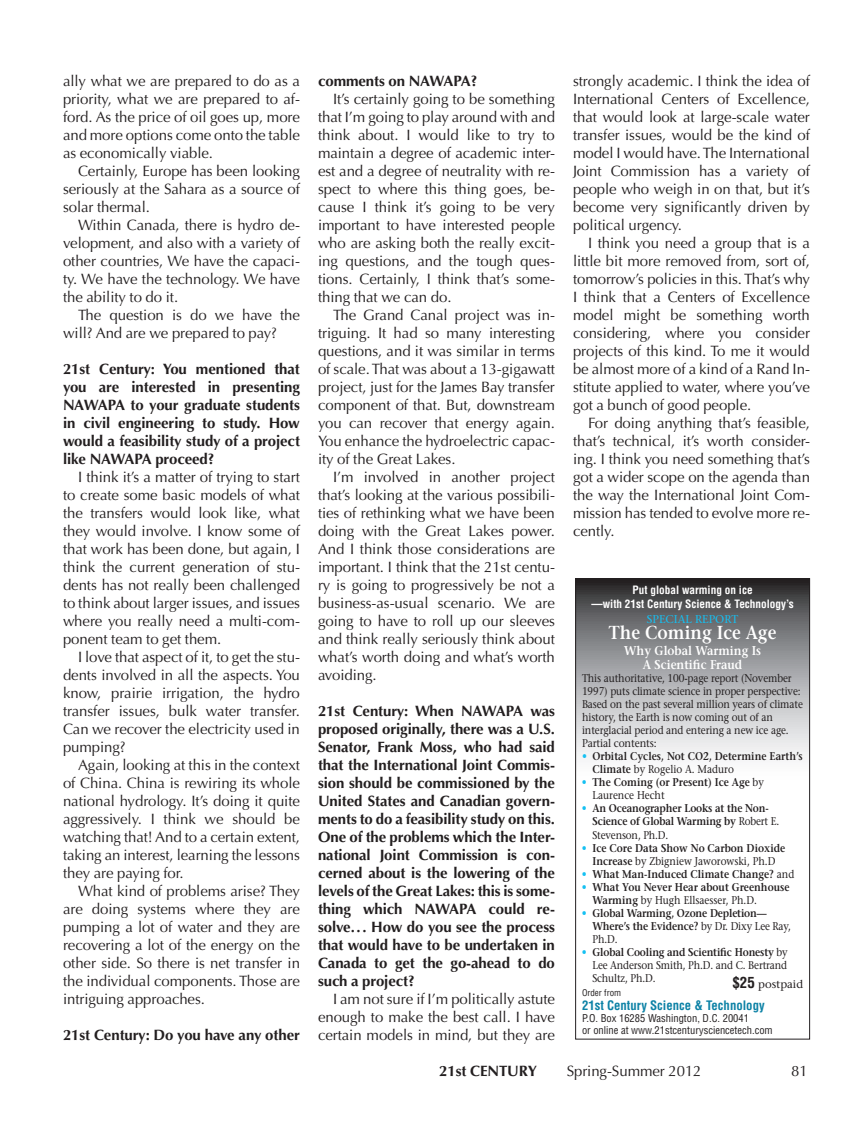
<style>
.page{position:relative;width:864px;height:1134px;background:#fff}
.page>*{position:absolute;margin:0;border:0;box-sizing:border-box;transform-origin:0 0}
.TOC_NewsTitl{font:600 18.75px "Stone Serif";color:#fff;scale:.9 1}
.Text{font:15px/18px "Optima";letter-spacing:-.005em;color:#231f20;text-align:justify}
.Interview-er{font:700 15px/18px "Optima";letter-spacing:-.005em;color:#231f20;text-align:justify}
.TOC_NewsTitl-2{font:600 12.75px/14.2px "Stone Serif";color:#fff;text-align:center;scale:.9 1}
.TOC_NewsTitl-3{font:700 condensed 12.75px "Helvetica";color:#0d82a6}
.TOC_NewsTitl-4{font:600 11.25px/13px "Stone Serif";color:#231f20;scale:.88 1}
.TOC_NewsTitl-5{font:11.25px/13px "Stone Serif";letter-spacing:-.01em;color:#231f20;scale:.88 1}
.TOC_NewsTitl-6{font:700 condensed 11.25px "Helvetica";color:#fff}
.TOC_NewsTitl-7{font:11.25px "Stone Serif";letter-spacing:-.01em;color:#231f20;scale:.9 1}
.TOC_NewsTitl-8{font:11.25px "Stone Serif";color:#15c0f2}
.TOC_NewsTitl-9{font:11.25px "Stone Serif";letter-spacing:-.01em;color:#231f20}
.TOC_NewsTitl-10{font:condensed 10.5px "Helvetica";color:#231f20}
.TOC_NewsTitl-11{font:condensed 9px "Helvetica";color:#231f20}
.s1{font-weight:400;color:#15c0f2}
.s2{font-weight:400}
.s3{color:#15c0f2}
.s4{font-weight:600}
.s5{font-family:"Helvetica";font-weight:700;font-stretch:condensed;font-size:15px}
</style>
<div class="page">
<svg style="left:577px;top:580px;width:231px;height:178px;background:#9c9d9f"></svg>
<div style="left:575px;top:578px;width:235px;height:462px;border:1px solid #231f20"></div>
<p class="Text" style="left:63px;top:72px;width:239px">ally what we are prepared to do as a priority, what we are prepared to af&shy;ford. As the price of oil goes up, more and more options come onto the table as economically viable.</p>
<p class="Text" style="left:63px;top:162px;width:239px;text-indent:15px">Certainly, Europe has been looking seriously at the Sahara as a source of solar thermal.</p>
<p class="Text" style="left:63px;top:216px;width:239px;text-indent:15px">Within Canada, there is hydro de&shy;velopment, and also with a variety of other countries, We have the capaci&shy;ty. We have the technology. We have the ability to do it.</p>
<p class="Text" style="left:63px;top:306px;width:239px;text-indent:15px">The question is do we have the will? And are we prepared to pay?</p>
<p class="Interview-er" style="left:63px;top:360px;width:239px">21st Century: You mentioned that you are interested in presenting NAWAPA to your graduate students in civil engineering to study. How would a feasibility study of a project like NAWAPA proceed?</p>
<p class="Text" style="left:63px;top:468px;width:239px;text-indent:15px">I think it’s a matter of trying to start to create some basic models of what the transfers would look like, what they would involve. I know some of that work has been done, but again, I think the current generation of stu&shy;dents has not really been challenged to think about larger issues, and issues where you really need a multi-com&shy;ponent team to get them.</p>
<p class="Text" style="left:63px;top:648px;width:239px;text-indent:15px">I love that aspect of it, to get the stu&shy;dents involved in all the aspects. You know, prairie irrigation, the hydro transfer issues, bulk water transfer.<br>Can we recover the electricity used in pumping?</p>
<p class="Text" style="left:63px;top:756px;width:239px;text-indent:15px">Again, looking at this in the context of China. China is rewiring its whole national hydrology. It’s doing it quite aggressively. I think we should be watching that! And to a certain extent, taking an interest, learning the lessons they are paying for.</p>
<p class="Text" style="left:63px;top:882px;width:239px;text-indent:15px">What kind of problems arise? They are doing systems where they are pumping a lot of water and they are recovering a lot of the energy on the other side. So there is net transfer in the individual components. Those are intriguing approaches.</p>
<p class="Interview-er" style="left:63px;top:1026px;width:238px">21st Century: Do you have any other</p>
<p class="Interview-er" style="left:318px;top:72px;width:161px">comments on NAWAPA?</p>
<p class="Text" style="left:318px;top:90px;width:239px;text-indent:15px">It’s certainly going to be something that I’m going to play around with and think about. I would like to try to maintain a degree of academic inter&shy;est and a degree of neutrality with re&shy;spect to where this thing goes, be&shy;cause I think it’s going to be very important to have interested people who are asking both the really excit&shy;ing questions, and the tough ques&shy;tions. Certainly, I think that’s some&shy;thing that we can do.</p>
<p class="Text" style="left:318px;top:306px;width:239px;text-indent:15px">The Grand Canal project was in&shy;triguing. It had so many interesting questions, and it was similar in terms of scale.That was about a 13-gigawatt project, just for the James Bay transfer component of that. But, downstream you can recover that energy again.<br>You enhance the hydroelectric capac&shy;ity of the Great Lakes.</p>
<p class="Text" style="left:318px;top:468px;width:239px;text-indent:15px">I’m involved in another project that’s looking at the various possibili&shy;ties of rethinking what we have been doing with the Great Lakes power.<br>And I think those considerations are important. I think that the 21st centu&shy;ry is going to progressively be not a business-as-usual scenario. We are going to have to roll up our sleeves and think really seriously think about what’s worth doing and what’s worth avoiding.</p>
<p class="Interview-er" style="left:318px;top:702px;width:239px">21st Century: When NAWAPA was proposed originally, there was a U.S.<br>Senator, Frank Moss, who had said that the International Joint Commis&shy;sion should be commissioned by the United States and Canadian govern&shy;ments to do a feasibility study on this.<br>One of the problems which the Inter&shy;national Joint Commission is con&shy;cerned about is the lowering of the levels of the Great Lakes: this is some&shy;thing which NAWAPA could re&shy;solve... How do you see the process that would have to be undertaken in Canada to get the go-ahead to do such a project?</p>
<p class="Text" style="left:318px;top:990px;width:239px;text-indent:15px">I am not sure if I’m politically astute enough to make the best call. I have certain models in mind, but they are</p>
<p class="Text" style="left:573px;top:72px;width:239px">strongly academic. I think the idea of International Centers of Excellence, that would look at large-scale water transfer issues, would be the kind of model I would have.The International Joint Commission has a variety of people who weigh in on that, but it’s become very significantly driven by political urgency.</p>
<p class="Text" style="left:573px;top:234px;width:239px;text-indent:15px">I think you need a group that is a little bit more removed from, sort of, tomorrow’s policies in this. That’s why I think that a Centers of Excellence model might be something worth considering, where you consider projects of this kind. To me it would be almost more of a kind of a Rand In&shy;stitute applied to water, where you’ve got a bunch of good people.</p>
<p class="Text" style="left:573px;top:414px;width:239px;text-indent:15px">For doing anything that’s feasible, that’s technical, it’s worth consider&shy;ing. I think you need something that’s got a wider scope on the agenda than the way the International Joint Com&shy;mission has tended to evolve more re&shy;cently.</p>
<p class="TOC_NewsTitl-6" style="left:633px;top:583px;width:122px">Put global warming on ice</p>
<p class="TOC_NewsTitl-6" style="left:592px;top:597px;width:204px">—with 21st Century Science &amp; Technology’s</p>
<p class="TOC_NewsTitl-8" style="left:647px;top:612px;width:93px">SPECIAL REPORT</p>
<p class="TOC_NewsTitl" style="left:609px;top:621px;width:188px">The Coming Ice Age</p>
<p class="TOC_NewsTitl-2" style="left:624px;top:644px;width:154px">Why Global Warming Is<br>A Scientific Fraud</p>
<p class="TOC_NewsTitl-5" style="left:582px;top:672px;width:253px">This authoritative, 100-page report (November 1997) puts climate science in proper perspective:<br>Based on the past several million years of climate history, the Earth is now coming out of an interglacial period and entering a new ice age.</p>
<p class="TOC_NewsTitl-7" style="left:582px;top:737px;width:85px">Partial contents:</p>
<p class="TOC_NewsTitl-4" style="left:593px;top:750px;width:241px;text-indent:-10px"><span class="s1">•</span> Orbital Cycles, Not CO2, Determine Earth’s<br>Climate <span class="s2">by Rogelio A. Maduro</span></p>
<p class="TOC_NewsTitl-4" style="left:592px;top:776px;width:196px;text-indent:-11px"><span class="s1">•</span> The Coming (or Present) Ice Age <span class="s2">by<br>Laurence Hecht</span></p>
<p class="TOC_NewsTitl-4" style="left:593px;top:802px;width:214px;text-indent:-11px"><span class="s1">•</span> An Oceanographer Looks at the Non-<br>Science of Global Warming by <span class="s2">Robert E.<br>Stevenson, Ph.D.</span></p>
<p class="TOC_NewsTitl-4" style="left:582px;top:841px;width:233px;text-align:center"><span class="s1">•</span> Ice Core Data Show No Carbon Dioxide<br>Increase <span class="s2">by Zbigniew Jaworowski, Ph.D</span></p>
<p class="TOC_NewsTitl-4" style="left:582px;top:867px;width:243px"><span class="s1">•</span> What Man-Induced Climate Change? <span class="s2">and</span></p>
<p class="TOC_NewsTitl-4" style="left:593px;top:880px;width:225px;text-indent:-11px"><span class="s1">•</span> What You Never Hear about Greenhouse<br>Warming <span class="s2">by Hugh Ellsaesser, Ph.D.</span></p>
<p class="TOC_NewsTitl-4" style="left:593px;top:906px;width:227px;text-indent:-11px"><span class="s1">•</span> Global Warming, Ozone Depletion—<br>Where’s the Evidence? <span class="s2">by Dr. Dixy Lee Ray,<br>Ph.D.</span></p>
<p class="TOC_NewsTitl-5" style="left:593px;top:945px;width:223px;text-align:justify;text-indent:-11px"><span class="s3">•</span> <span class="s4">Global Cooling and Scientific Honesty</span> by Lee Anderson Smith, Ph.D. and C. Bertrand Schultz, Ph.D.</p>
<p class="TOC_NewsTitl-9" style="left:732px;top:977px;width:72px"><span class="s5">$25</span> postpaid</p>
<p class="TOC_NewsTitl-11" style="left:582px;top:987px;width:41px">Order from</p>
<p class="TOC_NewsTitl-3" style="left:582px;top:997px;width:184px">21st Century Science &amp; Technology</p>
<p class="TOC_NewsTitl-10" style="left:582px;top:1011px;width:169px">P.O. Box 16285 Washington, D.C. 20041</p>
<p class="TOC_NewsTitl-10" style="left:582px;top:1023px;width:192px">or online at www.21stcenturysciencetech.com</p>
<p class="Interview-er" style="left:439px;top:1062px;width:99px">21st CENTURY</p>
<p class="Text" style="left:567px;top:1062px;width:136px">Spring-Summer 2012</p>
<p class="Text" style="left:791px;top:1062px;width:18px">81</p>
</div>
